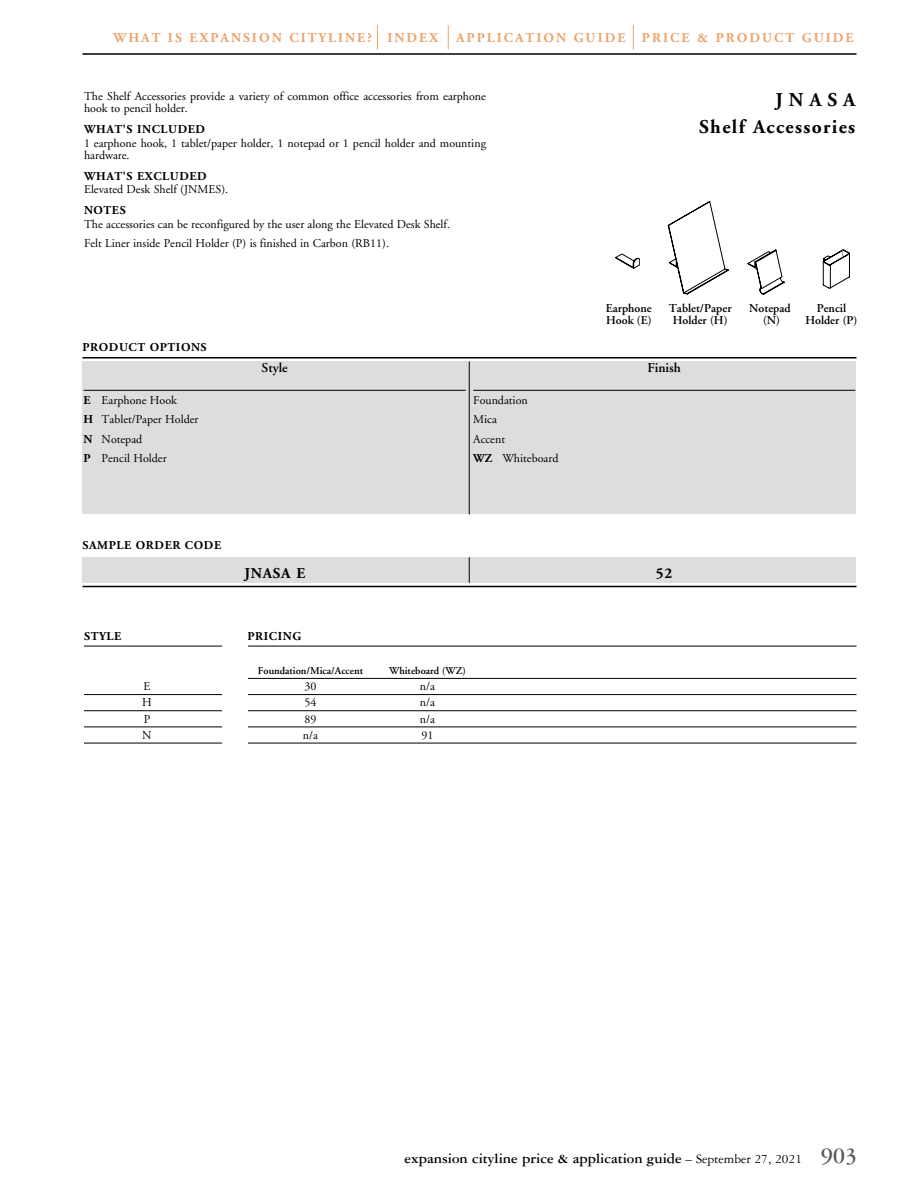
<style>
.page{position:relative;width:918px;height:1188px;background:#fff}
.page>*{position:absolute;margin:0;border:0;box-sizing:border-box;transform-origin:0 0}
.t1{font:700 19.5px/27px "Adobe Garamond";letter-spacing:.07em;color:#000;text-align:right}
.t2{font:700 15px "Garamond Three";color:#000}
.t3{font:700 15px "Adobe Garamond";letter-spacing:.05em;color:#000}
.t4{font:700 13.5px "Adobe Garamond";letter-spacing:.15em;color:#eca36c}
.t5{font:600 13.5px "Adobe Garamond";color:#000}
.t6{font:12px/19.5px "Adobe Garamond";color:#000}
.t7{font:700 12px "Adobe Garamond";letter-spacing:.05em;color:#000}
.t8{font:600 12px/12px "Adobe Garamond";color:#000;text-align:center}
.t9{font:600 10.5px "Adobe Garamond";color:#000}
.s1{font-weight:700}
.s2{font-weight:400;font-size:13.5px}
.s3{font-size:24px;color:#58595b}
</style>
<div class="page">
<hr style="left:82px;top:53px;width:774px;height:2px;background:#000">
<svg style="left:633px;top:25px;width:1px;height:24px"></svg>
<svg style="left:377px;top:25px;width:1px;height:24px"></svg>
<svg style="left:448px;top:25px;width:1px;height:24px"></svg>
<svg style="left:615px;top:253px;width:25px;height:16px"></svg>
<svg style="left:667px;top:201px;width:183px;height:94px"></svg>
<div style="left:82px;top:362px;width:774px;height:152px;background:#dcddde"></div>
<hr style="left:84px;top:390px;width:382px;height:1px;background:#000">
<hr style="left:473px;top:390px;width:382px;height:1px;background:#000">
<hr style="left:82px;top:357px;width:774px;height:1px;background:#000">
<hr style="left:469px;top:361px;width:1px;height:153px;background:#000">
<hr style="left:82px;top:586px;width:774px;height:1px;background:#000">
<div style="left:82px;top:557px;width:774px;height:26px;background:#dcddde"></div>
<svg style="left:469px;top:557px;width:1px;height:26px"></svg>
<hr style="left:84px;top:646px;width:772px;height:1px;background:#000">
<hr style="left:246px;top:678px;width:610px;height:1px;background:#000">
<hr style="left:84px;top:694px;width:772px;height:1px;background:#000">
<hr style="left:84px;top:710px;width:772px;height:1px;background:#000">
<hr style="left:84px;top:727px;width:772px;height:1px;background:#000">
<hr style="left:84px;top:743px;width:772px;height:1px;background:#000">
<div style="left:222px;top:630px;width:26px;height:180px;background:#fff"></div>
<p class="t4" style="left:113px;top:31px;width:326px">WHAT IS EXPANSION CITYLINE? INDEX</p>
<p class="t4" style="left:456px;top:31px;width:399px">APPLICATION GUIDE PRICE &amp; PRODUCT GUIDE</p>
<p class="t6" style="left:84px;top:91px;width:404px;line-height:12px">The Shelf Accessories provide a variety of common office accessories from earphone hook to pencil holder.</p>
<p class="t7" style="left:84px;top:123px;width:123px">WHAT'S INCLUDED</p>
<p class="t6" style="left:84px;top:137px;width:404px;line-height:12px">1 earphone hook, 1 tablet/paper holder, 1 notepad or 1 pencil holder and mounting hardware.</p>
<p class="t7" style="left:84px;top:169px;width:124px">WHAT'S EXCLUDED</p>
<p class="t6" style="left:84px;top:180px;width:144px">Elevated Desk Shelf (JNMES).</p>
<p class="t7" style="left:84px;top:204px;width:43px">NOTES</p>
<p class="t6" style="left:84px;top:215px;width:366px">The accessories can be reconfigured by the user along the Elevated Desk Shelf.<br>Felt Liner inside Pencil Holder (P) is finished in Carbon (RB11).</p>
<p class="t7" style="left:82px;top:340px;width:126px">PRODUCT OPTIONS</p>
<p class="t6" style="left:84px;top:391px;width:116px"><span class="s1">E</span> Earphone Hook<br><span class="s1">H</span> Tablet/Paper Holder<br><span class="s1">N</span> Notepad<br><span class="s1">P</span> Pencil Holder</p>
<p class="t7" style="left:82px;top:538px;width:140px">SAMPLE ORDER CODE</p>
<p class="t5" style="left:262px;top:361px;width:28px">Style</p>
<p class="t6" style="left:473px;top:391px;width:87px">Foundation<br>Mica<br>Accent<br><span class="s1">WZ</span> Whiteboard</p>
<h1 class="t1" style="left:699px;top:86px;width:158px">JNASA<br>Shelf Accessories</h1>
<p class="t8" style="left:606px;top:302px;width:47px;text-align:left">Earphone<br>Hook (E)</p>
<p class="t8" style="left:669px;top:302px;width:64px">Tablet/Paper<br>Holder (H)</p>
<p class="t8" style="left:749px;top:302px;width:43px">Notepad (N)</p>
<p class="t8" style="left:805px;top:302px;width:54px">Pencil<br>Holder (P)</p>
<p class="t5" style="left:648px;top:361px;width:35px">Finish</p>
<p class="t3" style="left:244px;top:565px;width:62px">JNASA E</p>
<p class="t3" style="left:656px;top:565px;width:18px">52</p>
<p class="t7" style="left:84px;top:630px;width:39px">STYLE</p>
<p class="t7" style="left:248px;top:630px;width:55px">PRICING</p>
<p class="t9" style="left:258px;top:665px;width:107px">Foundation/Mica/Accent</p>
<p class="t9" style="left:389px;top:665px;width:78px">Whiteboard (WZ)</p>
<p class="t6" style="left:143px;top:677px;width:9px">E</p>
<p class="t6" style="left:304px;top:677px;width:13px">30</p>
<p class="t6" style="left:420px;top:677px;width:17px">n/a</p>
<p class="t6" style="left:142px;top:693px;width:11px">H</p>
<p class="t6" style="left:304px;top:693px;width:13px">54</p>
<p class="t6" style="left:420px;top:693px;width:17px">n/a</p>
<p class="t6" style="left:144px;top:709px;width:8px">P</p>
<p class="t6" style="left:304px;top:709px;width:13px">89</p>
<p class="t6" style="left:420px;top:709px;width:17px">n/a</p>
<p class="t6" style="left:142px;top:726px;width:11px">N</p>
<p class="t6" style="left:303px;top:726px;width:17px">n/a</p>
<p class="t6" style="left:422px;top:726px;width:13px">91</p>
<p class="t2" style="left:405px;top:1150px;width:454px">expansion cityline price &amp; application guide <span class="s2">– September 27, 2021</span> <span class="s3">903</span></p>
</div>
